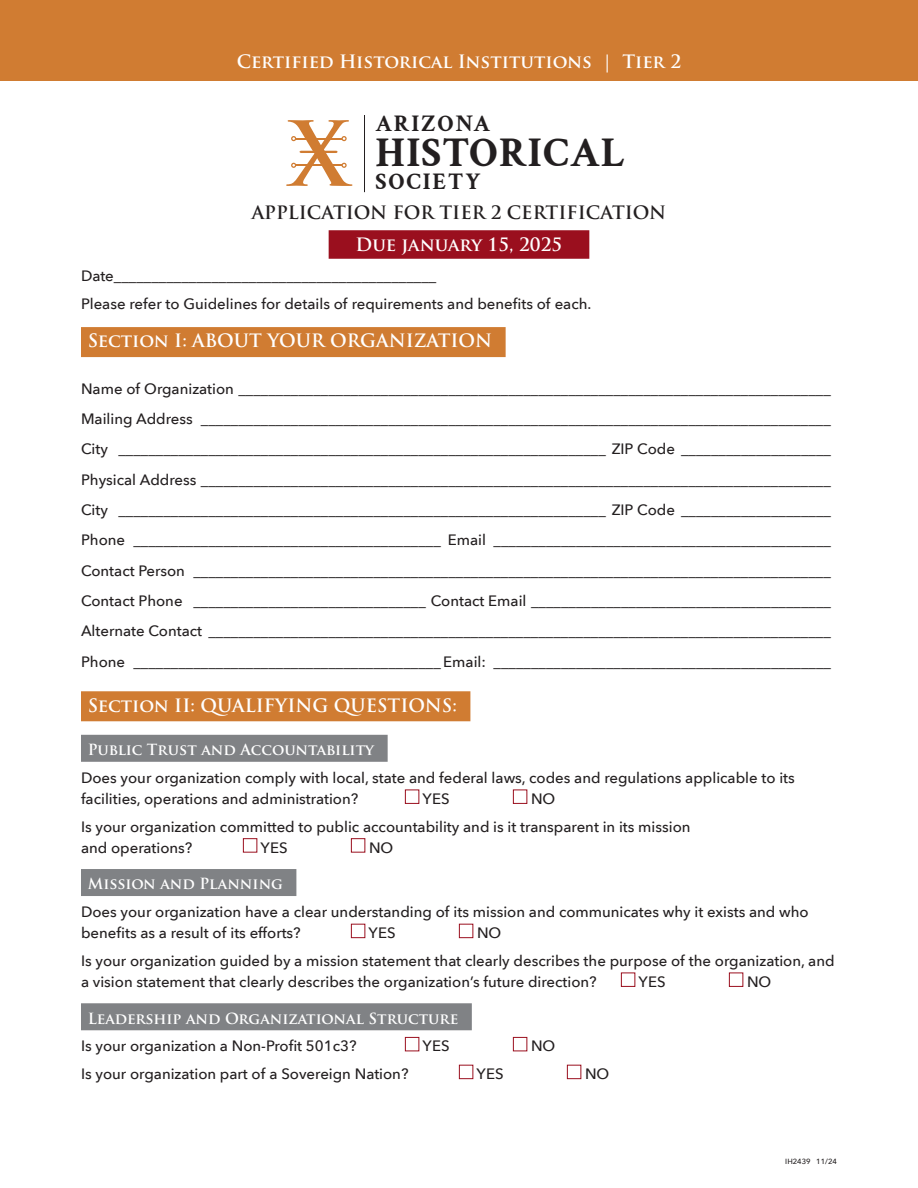
<style>
.page{position:relative;width:918px;height:1188px;background:#fff}
.page>*{position:absolute;margin:0;border:0;box-sizing:border-box;transform-origin:0 0}
.t1{font:700 41.85px "Crimson Text";letter-spacing:.025em;color:#231f20}
.t2{font:700 23.55px "Crimson Text";letter-spacing:.075em;color:#231f20}
.subhead_rule{font:700 18px "Trajan Pro";color:#fff}
.headline{font:700 18px "Trajan Pro";color:#fff}
.headline-2{font:700 18px "Trajan Pro";color:#231f20}
.subhead{font:700 18px "Trajan Pro";color:#fff}
.text_med_w_tabs{font:500 15px "Avenir Next LT Pro";color:#231f20}
.text_med{font:500 15px/21px "Avenir Next LT Pro";color:#231f20}
.subhead_rule_2{font:700 15px "Trajan Pro";color:#fff}
.t3{font:500 7.5px "Avenir Next LT Pro";color:#231f20}
</style>
<div class="page">
<svg style="left:286px;top:120px;width:66px;height:66px"></svg>
<hr style="left:364px;top:115px;width:1px;height:77px;background:#231f20">
<div style="left:0;top:0;width:918px;height:81px;background:#d07c32"></div>
<div style="left:329px;top:230px;width:260px;height:29px;background:#9a0f1e"></div>
<div style="left:81px;top:327px;width:425px;height:30px;background:#d07c32"></div>
<div style="left:81px;top:691px;width:389px;height:30px;background:#d07c32"></div>
<div style="left:81px;top:735px;width:307px;height:27px;background:#808285"></div>
<div style="left:81px;top:869px;width:215px;height:27px;background:#808285"></div>
<div style="left:81px;top:1003px;width:391px;height:27px;background:#808285"></div>
<div style="left:405px;top:790px;width:14px;height:14px;border:1px solid #9a0f1e"></div>
<div style="left:513px;top:790px;width:14px;height:14px;border:1px solid #9a0f1e"></div>
<div style="left:243px;top:838px;width:14px;height:15px;border:1px solid #9a0f1e"></div>
<div style="left:351px;top:838px;width:14px;height:15px;border:1px solid #9a0f1e"></div>
<div style="left:351px;top:924px;width:14px;height:14px;border:1px solid #9a0f1e"></div>
<div style="left:459px;top:924px;width:14px;height:14px;border:1px solid #9a0f1e"></div>
<div style="left:621px;top:973px;width:14px;height:14px;border:1px solid #9a0f1e"></div>
<div style="left:729px;top:973px;width:14px;height:14px;border:1px solid #9a0f1e"></div>
<div style="left:405px;top:1037px;width:14px;height:14px;border:1px solid #9a0f1e"></div>
<div style="left:513px;top:1037px;width:14px;height:14px;border:1px solid #9a0f1e"></div>
<div style="left:459px;top:1065px;width:14px;height:14px;border:1px solid #9a0f1e"></div>
<div style="left:567px;top:1065px;width:14px;height:14px;border:1px solid #9a0f1e"></div>
<p class="headline" style="left:237px;top:50px;width:446px">Certified Historical Institutions | Tier 2</p>
<p class="t2" style="left:376px;top:106px;width:116px">ARIZONA</p>
<p class="t1" style="left:376px;top:121px;width:251px">HISTORICAL</p>
<p class="t2" style="left:376px;top:163px;width:106px">SOCIETY</p>
<p class="headline-2" style="left:252px;top:201px;width:416px">APPLICATION FOR TIER 2 CERTIFICATION</p>
<p class="subhead" style="left:356px;top:233px;width:208px">Due january 15, 2025</p>
<p class="text_med" style="left:81px;top:266px;width:357px">Date___________________________________________</p>
<p class="text_med" style="left:81px;top:293px;width:512px">Please refer to Guidelines for details of requirements and benefits of each.</p>
<p class="subhead_rule" style="left:88px;top:330px;width:406px">Section I: ABOUT YOUR ORGANIZATION</p>
<p class="text_med_w_tabs" style="left:81px;top:380px;width:751px">Name of Organization _______________________________________________________________________________</p>
<p class="text_med_w_tabs" style="left:81px;top:410px;width:751px">Mailing Address ____________________________________________________________________________________</p>
<p class="text_med_w_tabs" style="left:81px;top:440px;width:751px">City _________________________________________________________________ ZIP Code ____________________</p>
<p class="text_med_w_tabs" style="left:81px;top:470px;width:751px">Physical Address ____________________________________________________________________________________</p>
<p class="text_med_w_tabs" style="left:81px;top:501px;width:751px">City _________________________________________________________________ ZIP Code ____________________</p>
<p class="text_med_w_tabs" style="left:81px;top:531px;width:751px">Phone _________________________________________ Email _____________________________________________</p>
<p class="text_med_w_tabs" style="left:81px;top:561px;width:751px">Contact Person _____________________________________________________________________________________</p>
<p class="text_med_w_tabs" style="left:81px;top:592px;width:751px">Contact Phone _______________________________ Contact Email ________________________________________</p>
<p class="text_med_w_tabs" style="left:81px;top:622px;width:751px">Alternate Contact ___________________________________________________________________________________</p>
<p class="text_med_w_tabs" style="left:81px;top:652px;width:751px">Phone _________________________________________ Email: _____________________________________________</p>
<p class="subhead_rule" style="left:88px;top:694px;width:371px">Section II: QUALIFYING QUESTIONS:</p>
<p class="subhead_rule_2" style="left:88px;top:740px;width:288px">Public Trust and Accountability</p>
<p class="text_med" style="left:81px;top:767px;width:715px">Does your organization comply with local, state and federal laws, codes and regulations applicable to its facilities, operations and administration?</p>
<p class="text_med" style="left:423px;top:788px;width:28px">YES</p>
<p class="text_med" style="left:531px;top:788px;width:26px">NO</p>
<p class="text_med" style="left:81px;top:816px;width:611px">Is your organization committed to public accountability and is it transparent in its mission and operations?</p>
<p class="text_med" style="left:261px;top:837px;width:28px">YES</p>
<p class="text_med" style="left:369px;top:837px;width:26px">NO</p>
<p class="subhead_rule_2" style="left:88px;top:875px;width:197px">Mission and Planning</p>
<p class="text_med" style="left:81px;top:901px;width:729px">Does your organization have a clear understanding of its mission and communicates why it exists and who benefits as a result of its efforts?</p>
<p class="text_med" style="left:369px;top:922px;width:28px">YES</p>
<p class="text_med" style="left:477px;top:922px;width:26px">NO</p>
<p class="text_med" style="left:81px;top:950px;width:755px">Is your organization guided by a mission statement that clearly describes the purpose of the organization, and a vision statement that clearly describes the organization’s future direction?</p>
<p class="text_med" style="left:639px;top:971px;width:28px">YES</p>
<p class="text_med" style="left:747px;top:971px;width:26px">NO</p>
<p class="subhead_rule_2" style="left:88px;top:1009px;width:372px">Leadership and Organizational Structure</p>
<p class="text_med" style="left:81px;top:1036px;width:277px">Is your organization a Non-Profit 501c3?</p>
<p class="text_med" style="left:423px;top:1036px;width:28px">YES</p>
<p class="text_med" style="left:531px;top:1036px;width:26px">NO</p>
<p class="text_med" style="left:81px;top:1063px;width:329px">Is your organization part of a Sovereign Nation?</p>
<p class="text_med" style="left:477px;top:1063px;width:28px">YES</p>
<p class="text_med" style="left:585px;top:1063px;width:26px">NO</p>
<p class="t3" style="left:785px;top:1157px;width:53px">IH2439 11/24</p>
</div>
